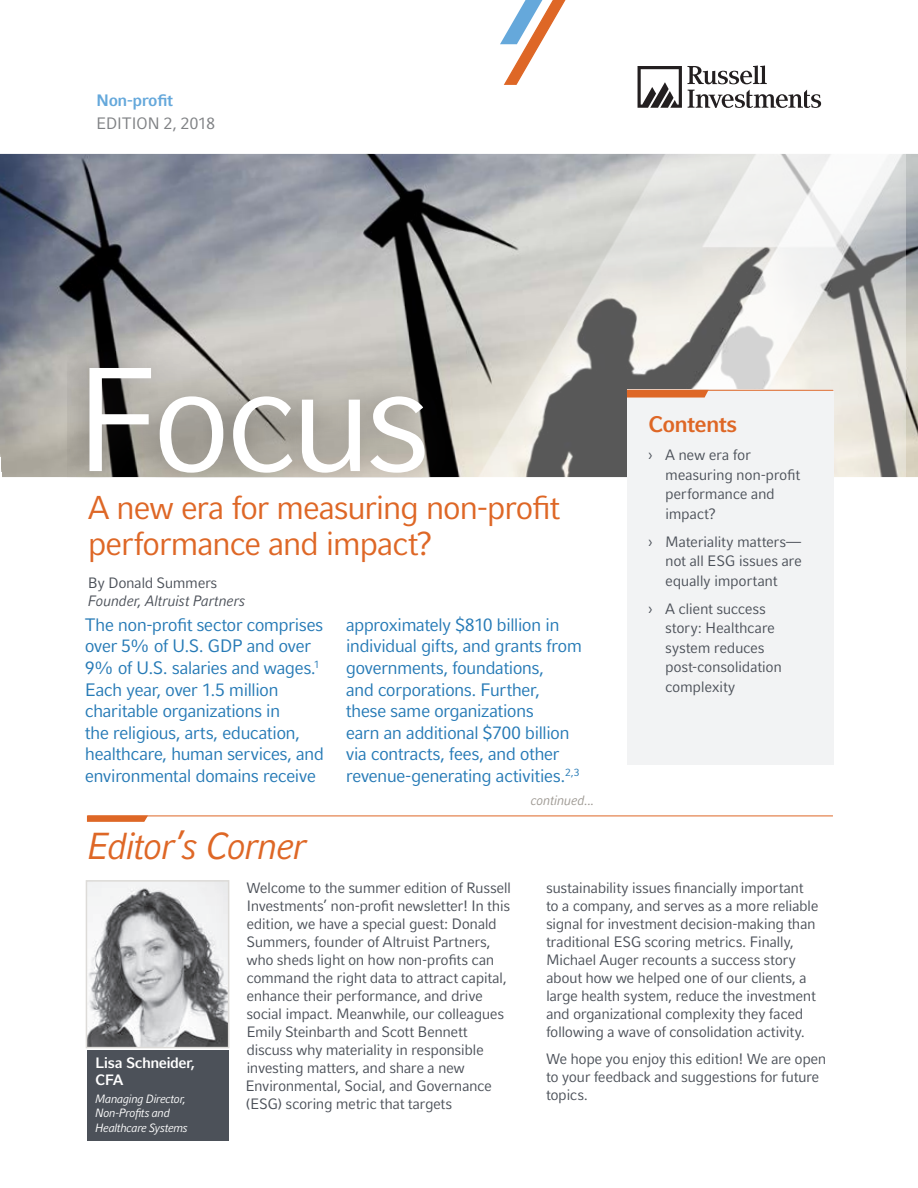
<style>
.page{position:relative;width:918px;height:1188px;background:#fff}
.page>*{position:absolute;margin:0;border:0;box-sizing:border-box;transform-origin:0 0}
.t1{font:147.3px "Compatil Fact LT Pro";letter-spacing:-.055em;color:#fff}
.t2{font:italic 37.5px "Compatil Fact LT Pro";letter-spacing:-.05em;color:#de6726}
.t3{font:33px/36px "Compatil Fact LT Pro";letter-spacing:-.05em;color:#de6726}
.t4{font:700 22.5px "Compatil Fact LT Pro";letter-spacing:-.035em;color:#de6726}
.t5{font:18px/21.6px "Compatil Fact LT Pro";letter-spacing:-.04em;color:#267ab6}
.t6{font:16.5px "Compatil Fact LT Pro";letter-spacing:-.035em;color:#808285}
.t7{font:700 16.5px "Compatil Fact LT Pro";letter-spacing:-.03em;color:#65a8db}
.t8{font:15px/18px "Compatil Fact LT Pro";letter-spacing:-.03em;color:#4c5159}
.t9{font:italic 15px "Compatil Fact LT Pro";letter-spacing:-.03em;color:#4c5159}
.t10{font:700 15px/16.5px "Compatil Fact LT Pro";letter-spacing:-.04em;color:#fff}
.t11{font:italic 13.5px "Compatil Fact LT Pro";letter-spacing:-.03em;color:#9e9993}
.t12{font:italic 12px/14.4px "Compatil Fact LT Pro";letter-spacing:-.045em;color:#fff}
</style>
<div class="page">
<img style="left:0;top:154px;width:918px;height:323px">
<img style="left:237px;top:153px;width:668px;height:379px">
<div style="left:68px;top:330px;width:393px;height:147px;background:#231f20;opacity:.6"></div>
<div style="left:627px;top:390px;width:206px;height:375px;background:#f2f3f4"></div>
<svg style="left:623px;top:390px;width:85px;height:8px"></svg>
<hr style="left:627px;top:390px;width:206px;height:1px;background:#de6726">
<svg style="left:638px;top:65px;width:183px;height:43px"></svg>
<svg style="left:500px;top:0;width:66px;height:85px"></svg>
<svg style="left:86px;top:815px;width:63px;height:7px"></svg>
<hr style="left:88px;top:816px;width:745px;height:1px;background:#de6726">
<img style="left:89px;top:883px;width:137px;height:162px">
<div style="left:86px;top:880px;width:143px;height:168px;border:2px solid #dddbd8"></div>
<div style="left:87px;top:1050px;width:142px;height:91px;background:#4c5159"></div>
<p class="t7" style="left:96px;top:91px;width:79px">Non-profit</p>
<p class="t6" style="left:96px;top:114px;width:121px">EDITION 2, 2018</p>
<h1 class="t1" style="left:73px;top:334px;width:360px">Focus</h1>
<h3 class="t3" style="left:88px;top:489px;width:474px">A new era for measuring non-profit performance and impact?</h3>
<p class="t8" style="left:88px;top:574px;width:131px">By Donald Summers</p>
<p class="t9" style="left:88px;top:592px;width:159px">Founder, Altruist Partners</p>
<p class="t5" style="left:85px;top:614px;width:241px">The non-profit sector comprises over 5% of U.S. GDP and over<br>9% of U.S. salaries and wages.<sup>1<br></sup>Each year, over 1.5 million charitable organizations in<br>the religious, arts, education, healthcare, human services, and environmental domains receive</p>
<p class="t5" style="left:346px;top:614px;width:238px">approximately $810 billion in individual gifts, and grants from governments, foundations,<br>and corporations. Further, these same organizations<br>earn an additional $700 billion via contracts, fees, and other revenue-generating activities.<sup>2,3</sup></p>
<h2 class="t2" style="left:87px;top:824px;width:222px">Editor’s Corner</h2>
<p class="t11" style="left:531px;top:793px;width:65px">continued...</p>
<h3 class="t4" style="left:648px;top:411px;width:91px">Contents</h3>
<p class="t8" style="left:665px;top:445px;width:137px;line-height:19.5px;text-indent:-17px">› A new era for measuring non-profit performance and impact?</p>
<p class="t8" style="left:665px;top:532px;width:138px;line-height:19.5px;text-align:justify;text-indent:-17px">› Materiality matters— not all ESG issues are equally important</p>
<p class="t8" style="left:665px;top:599px;width:118px;line-height:19.5px;text-indent:-17px">› A client success story: Healthcare system reduces post-consolidation complexity</p>
<p class="t10" style="left:95px;top:1055px;width:101px">Lisa Schneider,<br>CFA</p>
<p class="t12" style="left:95px;top:1092px;width:95px">Managing Director,<br>Non-Profits and<br>Healthcare Systems</p>
<p class="t8" style="left:246px;top:879px;width:267px">Welcome to the summer edition of Russell Investments’ non-profit newsletter! In this edition, we have a special guest: Donald Summers, founder of Altruist Partners, who sheds light on how non-profits can command the right data to attract capital, enhance their performance, and drive social impact. Meanwhile, our colleagues Emily Steinbarth and Scott Bennett discuss why materiality in responsible investing matters, and share a new Environmental, Social, and Governance (ESG) scoring metric that targets</p>
<p class="t8" style="left:546px;top:879px;width:274px">sustainability issues financially important to a company, and serves as a more reliable signal for investment decision-making than traditional ESG scoring metrics. Finally, Michael Auger recounts a success story about how we helped one of our clients, a large health system, reduce the investment and organizational complexity they faced following a wave of consolidation activity.</p>
<p class="t8" style="left:546px;top:1049px;width:282px">We hope you enjoy this edition! We are open to your feedback and suggestions for future topics.</p>
</div>
